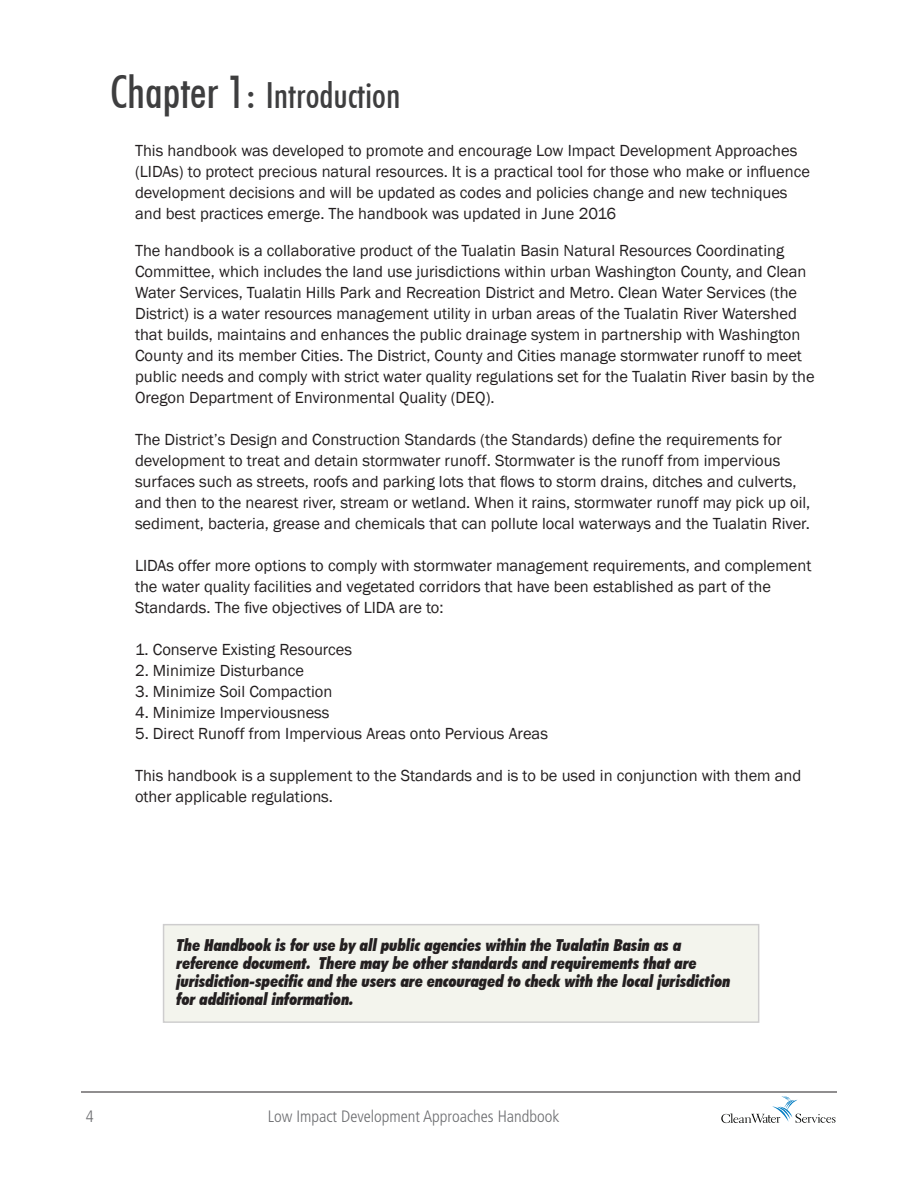
<style>
.page{position:relative;width:918px;height:1188px;background:#fff}
.page>*{position:absolute;margin:0;border:0;box-sizing:border-box;transform-origin:0 0}
.t1{font:500 condensed 36px "Futura BT";color:#3e3e3f}
.t2{font:16.5px/21px "Franklin Gothic";color:#231f20}
.t3{font:italic 900 condensed 16.5px/18px "Futura BT";color:#231f20}
.t4{font:300 condensed 16.5px "Frutiger LT Pro";color:#6d6e71}
.s1{font-size:45px}
</style>
<div class="page">
<hr style="left:81px;top:1092px;width:756px;height:1px;background:#231f20">
<svg style="left:721px;top:1096px;width:115px;height:27px"></svg>
<div style="left:164px;top:925px;width:595px;height:97px;background:#f3f4ed"></div>
<p class="t1" style="left:110px;top:73px;width:292px"><span class="s1">Chapter 1:</span> Introduction</p>
<p class="t2" style="left:135px;top:140px;width:677px">This handbook was developed to promote and encourage Low Impact Development Approaches (LIDAs) to protect precious natural resources. It is a practical tool for those who make or influence development decisions and will be updated as codes and policies change and new techniques and best practices emerge. The handbook was updated in June 2016</p>
<p class="t2" style="left:135px;top:240px;width:681px">The handbook is a collaborative product of the Tualatin Basin Natural Resources Coordinating Committee, which includes the land use jurisdictions within urban Washington County, and Clean Water Services, Tualatin Hills Park and Recreation District and Metro. Clean Water Services (the District) is a water resources management utility in urban areas of the Tualatin River Watershed that builds, maintains and enhances the public drainage system in partnership with Washington County and its member Cities. The District, County and Cities manage stormwater runoff to meet public needs and comply with strict water quality regulations set for the Tualatin River basin by the Oregon Department of Environmental Quality (DEQ).</p>
<p class="t2" style="left:135px;top:429px;width:677px">The District’s Design and Construction Standards (the Standards) define the requirements for development to treat and detain stormwater runoff. Stormwater is the runoff from impervious surfaces such as streets, roofs and parking lots that flows to storm drains, ditches and culverts, and then to the nearest river, stream or wetland. When it rains, stormwater runoff may pick up oil, sediment, bacteria, grease and chemicals that can pollute local waterways and the Tualatin River.</p>
<p class="t2" style="left:135px;top:555px;width:678px">LIDAs offer more options to comply with stormwater management requirements, and complement the water quality facilities and vegetated corridors that have been established as part of the<br>Standards. The five objectives of LIDA are to:</p>
<p class="t2" style="left:135px;top:639px;width:219px">1. Conserve Existing Resources</p>
<p class="t2" style="left:135px;top:660px;width:171px">2. Minimize Disturbance</p>
<p class="t2" style="left:135px;top:681px;width:199px">3. Minimize Soil Compaction</p>
<p class="t2" style="left:135px;top:702px;width:196px">4. Minimize Imperviousness</p>
<p class="t2" style="left:135px;top:723px;width:414px">5. Direct Runoff from Impervious Areas onto Pervious Areas</p>
<p class="t2" style="left:135px;top:765px;width:668px">This handbook is a supplement to the Standards and is to be used in conjunction with them and other applicable regulations.</p>
<p class="t3" style="left:177px;top:936px;width:555px">The Handbook is for use by all public agencies within the Tualatin Basin as a reference document. There may be other standards and requirements that are jurisdiction-specific and the users are encouraged to check with the local jurisdiction for additional information.</p>
<p class="t4" style="left:86px;top:1107px;width:9px">4</p>
<p class="t4" style="left:268px;top:1107px;width:293px">Low Impact Development Approaches Handbook</p>
</div>
